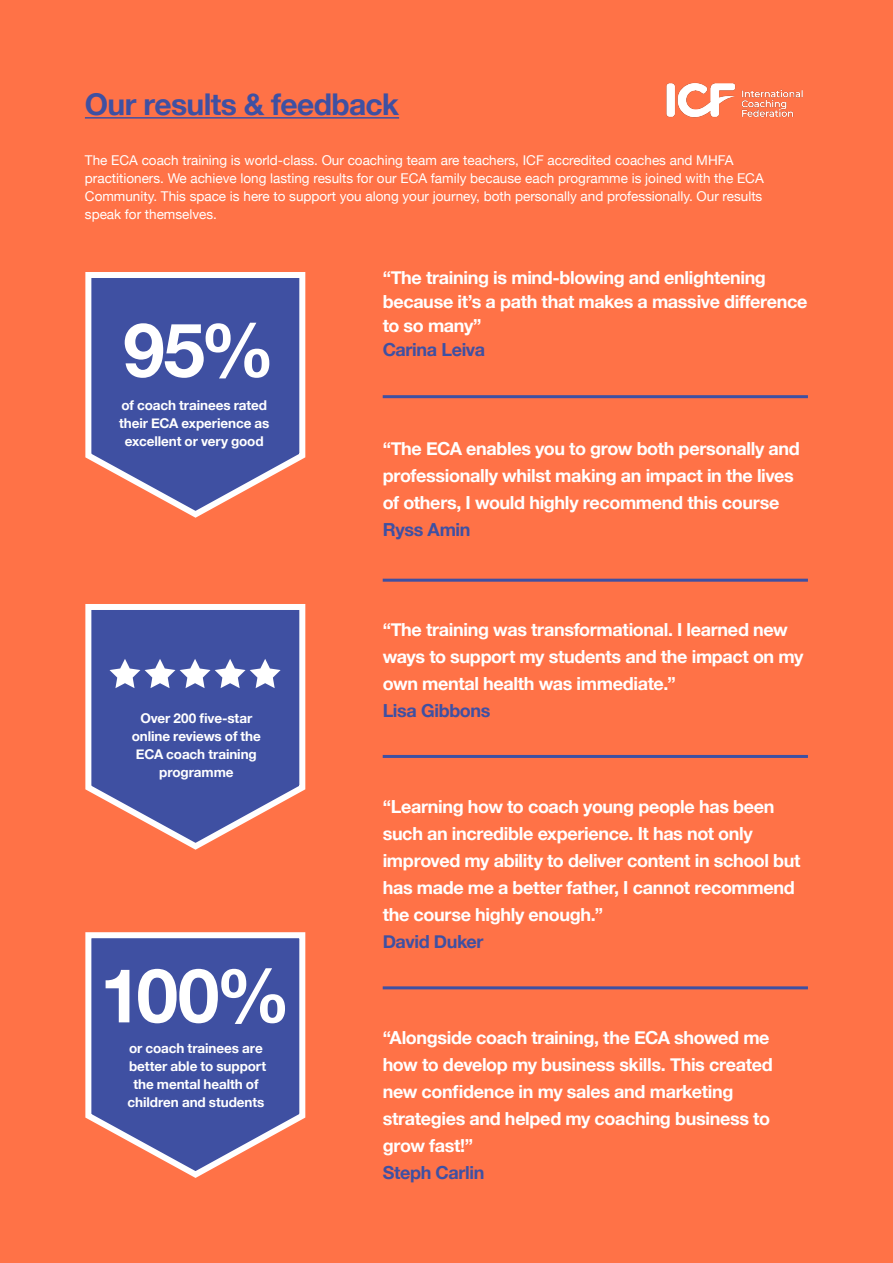
<style>
.page{position:relative;width:893px;height:1263px;background:#ff7247}
.page>*{position:absolute;margin:0;border:0;box-sizing:border-box;transform-origin:0 0}
.Paragraph-Small{font:700 75px "Helvetica Neue";color:#fff}
.Paragraph-Small-2{font:700 30px "Helvetica Neue";letter-spacing:-.02em;color:#3f50a2}
.Paragraph-Small-3{font:700 18px/27px "Helvetica Neue";letter-spacing:-.02em;color:#fff}
.Paragraph-Small-4{font:700 18px "Helvetica Neue";letter-spacing:-.02em;color:#3f50a2}
.t1{font:13.5px/18px "Helvetica Neue";color:#fff}
.Paragraph-Small-5{font:700 13.5px "Helvetica Neue";letter-spacing:-.005em;color:#fff}
.s1{color:#3f50a2}
</style>
<div class="page">
<hr style="left:85px;top:117px;width:314px;height:2px;background:#3f50a2">
<hr style="left:383px;top:395px;width:425px;height:3px;background:#3f50a2">
<hr style="left:383px;top:579px;width:425px;height:3px;background:#3f50a2">
<hr style="left:383px;top:755px;width:425px;height:3px;background:#3f50a2">
<hr style="left:383px;top:986px;width:425px;height:3px;background:#3f50a2">
<svg style="left:85px;top:272px;width:221px;height:246px"></svg>
<svg style="left:85px;top:604px;width:221px;height:246px"></svg>
<svg style="left:85px;top:932px;width:221px;height:246px"></svg>
<svg style="left:110px;top:659px;width:171px;height:29px"></svg>
<img style="left:666px;top:82px;width:137px;height:36px">
<p class="Paragraph-Small-2" style="left:85px;top:81px;width:316px">Our results &amp; feedback</p>
<p class="t1" style="left:85px;top:152px;width:680px">The ECA coach training is world-class. Our coaching team are teachers, ICF accredited coaches and MHFA practitioners. We achieve long lasting results for our ECA family because each programme is joined with the ECA<br>Community. This space is here to support you along your journey, both personally and professionally. Our results</p>
<p class="t1" style="left:85px;top:206px;width:134px">speak for themselves.</p>
<p class="Paragraph-Small" style="left:123px;top:291px;width:153px">95%</p>
<p class="Paragraph-Small-5" style="left:119px;top:412px;width:152px">their ECA experience as</p>
<p class="Paragraph-Small-5" style="left:125px;top:430px;width:140px">excellent or very good</p>
<p class="Paragraph-Small-5" style="left:121px;top:394px;width:147px">of coach trainees rated</p>
<p class="Paragraph-Small-5" style="left:140px;top:707px;width:113px">Over 200 five-star</p>
<p class="Paragraph-Small-5" style="left:132px;top:725px;width:131px">online reviews of the</p>
<p class="Paragraph-Small-5" style="left:136px;top:743px;width:122px">ECA coach training</p>
<p class="Paragraph-Small-5" style="left:159px;top:761px;width:76px">programme</p>
<p class="Paragraph-Small" style="left:100px;top:937px;width:192px">100%</p>
<p class="Paragraph-Small-5" style="left:129px;top:1038px;width:135px">or coach trainees are</p>
<p class="Paragraph-Small-5" style="left:129px;top:1056px;width:139px">better able to support</p>
<p class="Paragraph-Small-5" style="left:133px;top:1074px;width:127px">the mental health of</p>
<p class="Paragraph-Small-5" style="left:127px;top:1092px;width:138px">children and students</p>
<p class="Paragraph-Small-3" style="left:383px;top:266px;width:426px;line-height:24px">“The training is mind-blowing and enlightening because it’s a path that makes a massive difference to so many”<br><span class="s1">Carina Leiva</span></p>
<p class="Paragraph-Small-3" style="left:383px;top:436px;width:419px">“The ECA enables you to grow both personally and professionally whilst making an impact in the lives of others, I would highly recommend this course</p>
<p class="Paragraph-Small-4" style="left:383px;top:516px;width:89px">Ryss Amin</p>
<p class="Paragraph-Small-3" style="left:383px;top:617px;width:422px">“The training was transformational. I learned new ways to support my students and the impact on my own mental health was immediate.”<br><span class="s1">Lisa Gibbons</span></p>
<p class="Paragraph-Small-3" style="left:383px;top:793px;width:419px">“Learning how to coach young people has been such an incredible experience. It has not only improved my ability to deliver content in school but has made me a better father, I cannot recommend the course highly enough.”</p>
<p class="Paragraph-Small-4" style="left:383px;top:927px;width:102px">David Duker</p>
<p class="Paragraph-Small-3" style="left:383px;top:1024px;width:391px">“Alongside coach training, the ECA showed me how to develop my business skills. This created new confidence in my sales and marketing strategies and helped my coaching business to grow fast!”</p>
<p class="Paragraph-Small-4" style="left:383px;top:1158px;width:103px">Steph Carlin</p>
</div>
